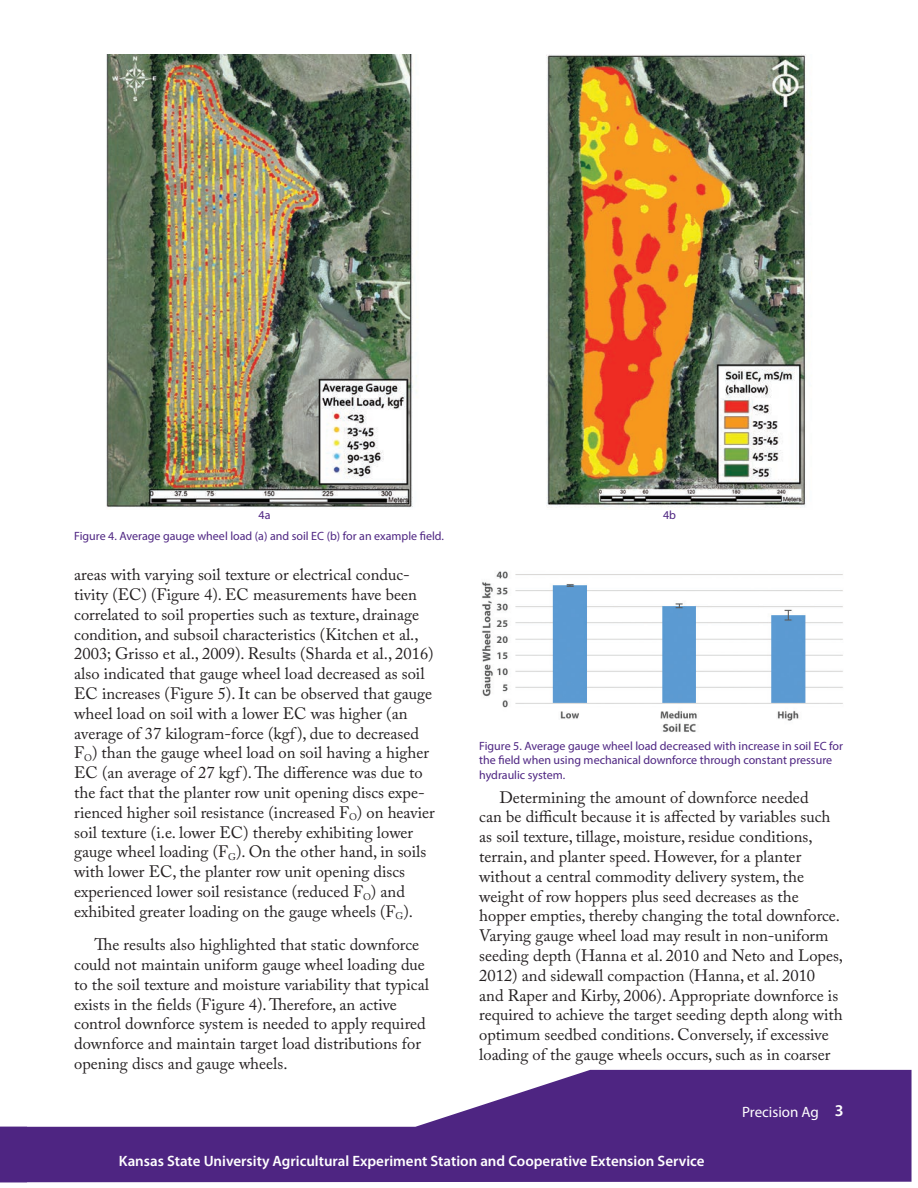
<style>
.page{position:relative;width:918px;height:1188px;background:#fff}
.page>*{position:absolute;margin:0;border:0;box-sizing:border-box;transform-origin:0 0}
.Body{font:16.5px/19.8px "Adobe Caslon Pro";color:#231f20}
.t1{font:600 15px "Myriad Pro";color:#fff}
.t2{font:15px "Myriad Pro";color:#fff}
.Author_Captions{font:12px/14.4px "Myriad Pro";color:#4e2582}
.s1{font-weight:600;font-size:16.5px}
</style>
<div class="page">
<svg style="left:27px;top:1070px;width:885px;height:112px;fill:#4e2582"></svg>
<div style="left:0;top:1126px;width:27px;height:56px;background:#4e2582"></div>
<img style="left:106px;top:54px;width:311px;height:454px">
<img style="left:546px;top:54px;width:261px;height:454px">
<img style="left:482px;top:571px;width:361px;height:161px">
<p class="Author_Captions" style="left:259px;top:507px;width:13px">4a</p>
<p class="Author_Captions" style="left:663px;top:507px;width:14px">4b</p>
<p class="Author_Captions" style="left:74px;top:529px;width:371px">Figure 4. Average gauge wheel load (a) and soil EC (b) for an example field.</p>
<p class="Body" style="left:74px;top:565px;width:362px">areas with varying soil texture or electrical conduc&shy;tivity (EC) (Figure 4). EC measurements have been correlated to soil properties such as texture, drainage condition, and subsoil characteristics (Kitchen et al., 2003; Grisso et al., 2009). Results (Sharda et al., 2016) also indicated that gauge wheel load decreased as soil EC increases (Figure 5). It can be observed that gauge wheel load on soil with a lower EC was higher (an average of 37 kilogram-force (kgf ), due to decreased F<sub>O</sub>) than the gauge wheel load on soil having a higher EC (an average of 27 kgf ). The difference was due to the fact that the planter row unit opening discs expe&shy;rienced higher soil resistance (increased F<sub>O</sub>) on heavier soil texture (i.e. lower EC) thereby exhibiting lower gauge wheel loading (F<sub>G</sub>). On the other hand, in soils with lower EC, the planter row unit opening discs experienced lower soil resistance (reduced F<sub>O</sub>) and exhibited greater loading on the gauge wheels (F<sub>G</sub>).</p>
<p class="Body" style="left:74px;top:935px;width:356px;text-indent:20px">The results also highlighted that static downforce could not maintain uniform gauge wheel loading due to the soil texture and moisture variability that typical exists in the fields (Figure 4). Therefore, an active control downforce system is needed to apply required downforce and maintain target load distributions for opening discs and gauge wheels.</p>
<p class="Author_Captions" style="left:479px;top:738px;width:365px">Figure 5. Average gauge wheel load decreased with increase in soil EC for the field when using mechanical downforce through constant pressure hydraulic system.</p>
<p class="Body" style="left:479px;top:787px;width:365px;text-indent:20px">Determining the amount of downforce needed<br>can be difficult because it is affected by variables such as soil texture, tillage, moisture, residue conditions, terrain, and planter speed. However, for a planter without a central commodity delivery system, the weight of row hoppers plus seed decreases as the hopper empties, thereby changing the total downforce.<br>Varying gauge wheel load may result in non-uniform seeding depth (Hanna et al. 2010 and Neto and Lopes, 2012) and sidewall compaction (Hanna, et al. 2010 and Raper and Kirby, 2006). Appropriate downforce is required to achieve the target seeding depth along with optimum seedbed conditions. Conversely, if excessive loading of the gauge wheels occurs, such as in coarser</p>
<p class="t2" style="left:742px;top:1103px;width:103px">Precision Ag <span class="s1">3</span></p>
<p class="t1" style="left:119px;top:1152px;width:587px">Kansas State University Agricultural Experiment Station and Cooperative Extension Service</p>
</div>
